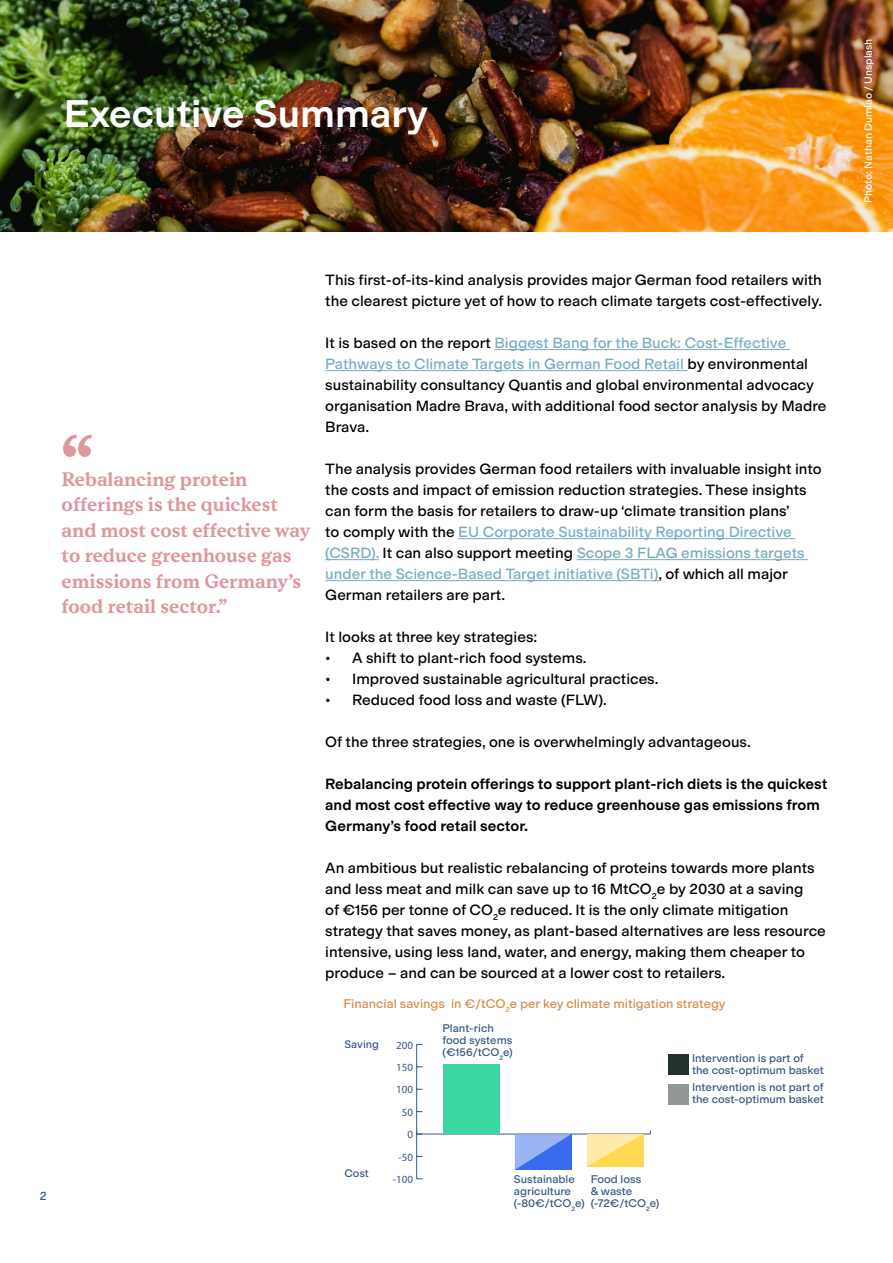
<style>
.page{position:relative;width:893px;height:1263px;background:#fff}
.page>*{position:absolute;margin:0;border:0;box-sizing:border-box;transform-origin:0 0}
.pull_quote{font:700 72px "Rhetorik Serif";color:#dd979d}
.Page_header_white{font:500 39px "Modern Gothic";color:#fff}
.pull_quote-2{font:700 19.5px/25.5px "Rhetorik Serif";color:#dd979d}
.Body_copy_ModGoth10_14{font:15px/21px "Modern Gothic";color:#000}
.Body_copy_ModGoth10_14-2{font:500 15px/21px "Modern Gothic";color:#000}
.graphic_heading{font:12.75px "Modern Gothic";color:#da8c46}
.t1{font:12px "Modern Gothic";color:#385782}
.legend{font:11.25px/12px "Modern Gothic";color:#385782}
.t2{font:10.95px "Myriad Pro";color:#385782}
.legend-2{font:10.95px "Modern Gothic";color:#385782}
.credit{font:10.5px "Modern Gothic";color:#fff}
.s1{color:#78acc2}
</style>
<div class="page">
<hr style="left:495px;top:349px;width:295px;height:1px;background:#78acc2">
<hr style="left:325px;top:370px;width:362px;height:1px;background:#78acc2">
<hr style="left:458px;top:538px;width:337px;height:1px;background:#78acc2">
<hr style="left:325px;top:559px;width:54px;height:1px;background:#78acc2">
<hr style="left:577px;top:559px;width:231px;height:1px;background:#78acc2">
<hr style="left:325px;top:580px;width:333px;height:1px;background:#78acc2">
<img style="left:0;top:0;width:893px;height:232px">
<hr style="left:417px;top:1134px;width:233px;height:1px;background:#385782">
<hr style="left:416px;top:1044px;width:1px;height:135px;background:#385782">
<svg style="left:417px;top:1131px;width:5px;height:4px"></svg>
<div style="left:443px;top:1064px;width:56px;height:70px;background:#3bd6a1"></div>
<svg style="left:515px;top:1134px;width:56px;height:36px"></svg>
<svg style="left:587px;top:1134px;width:56px;height:32px"></svg>
<div style="left:668px;top:1054px;width:20px;height:21px;background:#23312f"></div>
<div style="left:668px;top:1084px;width:20px;height:20px;background:#919897"></div>
<p class="Page_header_white" style="left:64px;top:90px;width:366px">Executive Summary</p>
<p class="t1" style="left:40px;top:1189px;width:8px">2</p>
<p class="pull_quote" style="left:61px;top:418px;width:35px">“</p>
<p class="pull_quote-2" style="left:62px;top:466px;width:218px">Rebalancing protein offerings is the quickest</p>
<p class="pull_quote-2" style="left:62px;top:517px;width:250px">and most cost effective way to reduce greenhouse gas emissions from Germany’s food retail sector.”</p>
<p class="Body_copy_ModGoth10_14" style="left:325px;top:269px;width:498px">This first-of-its-kind analysis provides major German food retailers with the clearest picture yet of how to reach climate targets cost-effectively.</p>
<p class="Body_copy_ModGoth10_14" style="left:325px;top:332px;width:503px">It is based on the report <span class="s1">Biggest Bang for the Buck: Cost-Effective Pathways to Climate Targets in German Food Retail</span> by environmental sustainability consultancy Quantis and global environmental advocacy organisation Madre Brava, with additional food sector analysis by Madre Brava.</p>
<p class="Body_copy_ModGoth10_14" style="left:325px;top:458px;width:498px">The analysis provides German food retailers with invaluable insight into the costs and impact of emission reduction strategies. These insights can form the basis for retailers to draw-up ‘climate transition plans’<br>to comply with the <span class="s1">EU Corporate Sustainability Reporting Directive (CSRD).</span> It can also support meeting <span class="s1">Scope 3 FLAG emissions targets under the Science-Based Target initiative (SBTi)</span>, of which all major German retailers are part.</p>
<p class="Body_copy_ModGoth10_14" style="left:325px;top:626px;width:214px">It looks at three key strategies:</p>
<p class="Body_copy_ModGoth10_14" style="left:325px;top:647px;width:263px">• A shift to plant-rich food systems.</p>
<p class="Body_copy_ModGoth10_14" style="left:325px;top:668px;width:335px">• Improved sustainable agricultural practices.</p>
<p class="Body_copy_ModGoth10_14" style="left:325px;top:689px;width:283px">• Reduced food loss and waste (FLW).</p>
<p class="Body_copy_ModGoth10_14" style="left:325px;top:731px;width:427px">Of the three strategies, one is overwhelmingly advantageous.</p>
<p class="Body_copy_ModGoth10_14-2" style="left:325px;top:774px;width:504px">Rebalancing protein offerings to support plant-rich diets is the quickest and most cost effective way to reduce greenhouse gas emissions from<br>Germany’s food retail sector.</p>
<p class="Body_copy_ModGoth10_14" style="left:325px;top:857px;width:502px">An ambitious but realistic rebalancing of proteins towards more plants and less meat and milk can save up to 16 MtCO<sub>2</sub>e by 2030 at a saving<br>of €156 per tonne of CO<sub>2</sub>e reduced. It is the only climate mitigation strategy that saves money, as plant-based alternatives are less resource intensive, using less land, water, and energy, making them cheaper to produce – and can be sourced at a lower cost to retailers.</p>
<p class="graphic_heading" style="left:343px;top:996px;width:384px">Financial savings in €/tCO<sub>2</sub>e per key climate mitigation strategy</p>
<p class="legend-2" style="left:344px;top:1038px;width:36px">Saving</p>
<p class="legend-2" style="left:344px;top:1167px;width:26px">Cost</p>
<p class="t2" style="left:396px;top:1038px;width:18px">200</p>
<p class="t2" style="left:396px;top:1060px;width:18px">150</p>
<p class="t2" style="left:396px;top:1083px;width:18px">100</p>
<p class="t2" style="left:402px;top:1105px;width:13px">50</p>
<p class="t2" style="left:407px;top:1128px;width:7px">0</p>
<p class="t2" style="left:398px;top:1150px;width:16px">-50</p>
<p class="t2" style="left:393px;top:1172px;width:22px">-100</p>
<p class="legend" style="left:442px;top:1022px;width:71px">Plant-rich food systems</p>
<p class="legend" style="left:442px;top:1046px;width:72px">(€156/tCO<sub>2</sub>e)</p>
<p class="legend" style="left:514px;top:1173px;width:62px">Sustainable agriculture</p>
<p class="legend" style="left:514px;top:1197px;width:72px">(-80€/tCO<sub>2</sub>e)</p>
<p class="legend" style="left:591px;top:1173px;width:52px">Food loss &amp; waste</p>
<p class="legend" style="left:591px;top:1197px;width:70px">(-72€/tCO<sub>2</sub>e)</p>
<p class="legend" style="left:692px;top:1052px;width:133px">Intervention is part of<br>the cost-optimum basket</p>
<p class="legend" style="left:692px;top:1081px;width:133px">Intervention is not part of the cost-optimum basket</p>
<p class="credit" style="left:862px;top:203px;width:166px;rotate:-90deg">Photo: Nathan Dumlao / Unsplash</p>
</div>
